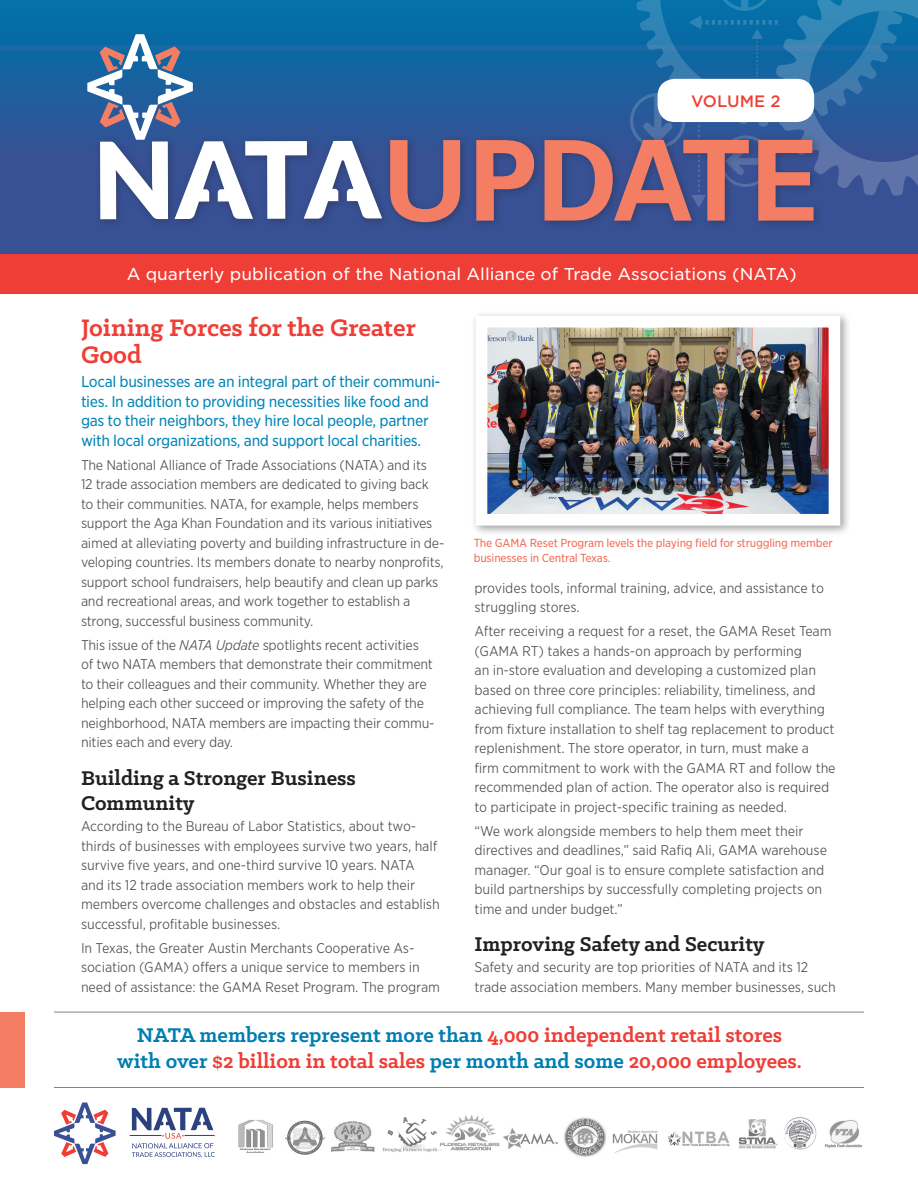
<style>
.page{position:relative;width:918px;height:1188px;background:#fff}
.page>*{position:absolute;margin:0;border:0;box-sizing:border-box;transform-origin:0 0}
.t1{font:700 111.6px "Univers LT Std";color:#f37e63}
.t2{font:700 27px/27px "Klinic Slab";color:#ee3e35}
.t3{font:700 22.5px/25.5px "Klinic Slab";color:#ee3e35;text-align:center}
.t4{font:700 22.5px/25.5px "Klinic Slab";color:#231f20}
.t5{font:16.5px "Gotham S Sm";color:#fff}
.t6{font:500 15.9px "Gotham S Sm";color:#ee3e35}
.Intro{font:15px/19.5px "Gotham Narrow S Sm";letter-spacing:-.025em;color:#0085b7}
.Body{font:300 13.5px/19.5px "Gotham Narrow S Sm";letter-spacing:-.01em;color:#4b4c4d}
.t7{font:11.25px/15px "Gotham Narrow S Sm";letter-spacing:-.02em;color:#f26b54}
.s1{font-style:italic}
.s2{color:#007db2}
</style>
<div class="page">
<div style="left:0;top:148px;width:918px;height:106px;background:#385195"></div>
<div style="left:0;top:0;width:918px;height:153px;background:linear-gradient(to bottom,#0072a9,#345295)"></div>
<svg style="left:630px;top:0;width:288px;height:196px;background:#256ba4"></svg>
<div style="left:0;top:1012px;width:24px;height:76px;background:#f37e63"></div>
<div style="left:0;top:254px;width:918px;height:39px;background:#ee3e35"></div>
<svg style="left:54px;top:1102px;width:62px;height:62px"></svg>
<svg style="left:132px;top:1108px;width:83px;height:50px"></svg>
<hr style="left:185px;top:1135px;width:30px;height:1px;background:#2d427d">
<hr style="left:130px;top:1135px;width:31px;height:1px;background:#2d427d">
<hr style="left:54px;top:1087px;width:810px;height:1px;background:#808285">
<hr style="left:54px;top:1012px;width:810px;height:1px;background:#808285">
<div style="left:94px;top:133px;width:729px;height:99px;background:#231f20;opacity:.35"></div>
<svg style="left:87px;top:34px;width:295px;height:185px"></svg>
<div style="left:658px;top:79px;width:156px;height:43px;background:#fff;border-radius:17px"></div>
<img style="left:667px;top:1131px;width:63px;height:16px">
<img style="left:285px;top:1120px;width:40px;height:35px">
<img style="left:331px;top:1121px;width:44px;height:31px">
<img style="left:738px;top:1119px;width:40px;height:30px">
<img style="left:382px;top:1117px;width:55px;height:35px">
<img style="left:437px;top:1115px;width:62px;height:36px">
<img style="left:824px;top:1120px;width:38px;height:28px">
<img style="left:612px;top:1130px;width:46px;height:23px">
<img style="left:564px;top:1117px;width:43px;height:40px">
<img style="left:238px;top:1120px;width:35px;height:32px">
<img style="left:499px;top:1128px;width:59px;height:21px">
<img style="left:784px;top:1117px;width:32px;height:33px;border-radius:16px">
<div style="left:471px;top:311px;width:381px;height:226px;background:#231f20;opacity:.43"></div>
<img style="left:489px;top:329px;width:338px;height:184px">
<div style="left:476px;top:316px;width:364px;height:210px;border:12px solid #fff"></div>
<p class="t6" style="left:691px;top:90px;width:91px">VOLUME 2</p>
<p class="t1" style="left:382px;top:116px;width:438px">UPDATE</p>
<p class="t5" style="left:127px;top:262px;width:672px">A quarterly publication of the National Alliance of Trade Associations (NATA)</p>
<h1 class="t2" style="left:81px;top:314px;width:336px">Joining Forces for the Greater<br>Good</h1>
<p class="Intro" style="left:81px;top:372px;width:361px">Local businesses are an integral part of their communi&shy;ties. In addition to providing necessities like food and gas to their neighbors, they hire local people, partner with local organizations, and support local charities.</p>
<p class="Body" style="left:81px;top:455px;width:365px">The National Alliance of Trade Associations (NATA) and its<br>12 trade association members are dedicated to giving back to their communities. NATA, for example, helps members support the Aga Khan Foundation and its various initiatives aimed at alleviating poverty and building infrastructure in de&shy;veloping countries. Its members donate to nearby nonprofits, support school fundraisers, help beautify and clean up parks and recreational areas, and work together to establish a strong, successful business community.</p>
<p class="Body" style="left:81px;top:635px;width:355px">This issue of the <span class="s1">NATA Update</span> spotlights recent activities<br>of two NATA members that demonstrate their commitment to their colleagues and their community. Whether they are helping each other succeed or improving the safety of the neighborhood, NATA members are impacting their commu&shy;nities each and every day.</p>
<h2 class="t4" style="left:81px;top:764px;width:276px">Building a Stronger Business<br>Community</h2>
<p class="Body" style="left:81px;top:816px;width:360px">According to the Bureau of Labor Statistics, about two&shy;thirds of businesses with employees survive two years, half survive five years, and one-third survive 10 years. NATA and its 12 trade association members work to help their members overcome challenges and obstacles and establish successful, profitable businesses.</p>
<p class="Body" style="left:81px;top:938px;width:361px">In Texas, the Greater Austin Merchants Cooperative As&shy;sociation (GAMA) offers a unique service to members in need of assistance: the GAMA Reset Program. The program</p>
<p class="t7" style="left:474px;top:535px;width:361px">The GAMA Reset Program levels the playing field for struggling member businesses in Central Texas.</p>
<p class="Body" style="left:475px;top:578px;width:351px">provides tools, informal training, advice, and assistance to struggling stores.</p>
<p class="Body" style="left:475px;top:621px;width:363px">After receiving a request for a reset, the GAMA Reset Team (GAMA RT) takes a hands-on approach by performing<br>an in-store evaluation and developing a customized plan based on three core principles: reliability, timeliness, and achieving full compliance. The team helps with everything from fixture installation to shelf tag replacement to product replenishment. The store operator, in turn, must make a firm commitment to work with the GAMA RT and follow the recommended plan of action. The operator also is required to participate in project-specific training as needed.</p>
<p class="Body" style="left:475px;top:821px;width:354px">“We work alongside members to help them meet their directives and deadlines,” said Rafiq Ali, GAMA warehouse manager. “Our goal is to ensure complete satisfaction and build partnerships by successfully completing projects on time and under budget.”</p>
<h2 class="t4" style="left:475px;top:931px;width:292px">Improving Safety and Security</h2>
<p class="Body" style="left:475px;top:957px;width:363px">Safety and security are top priorities of NATA and its 12 trade association members. Many member businesses, such</p>
<p class="t3" style="left:117px;top:1022px;width:686px"><span class="s2">NATA members represent more than</span> 4,000 independent retail stores <span class="s2">with over</span> $2 billion in total sales <span class="s2">per month and some</span> 20,000 employees.</p>
</div>
